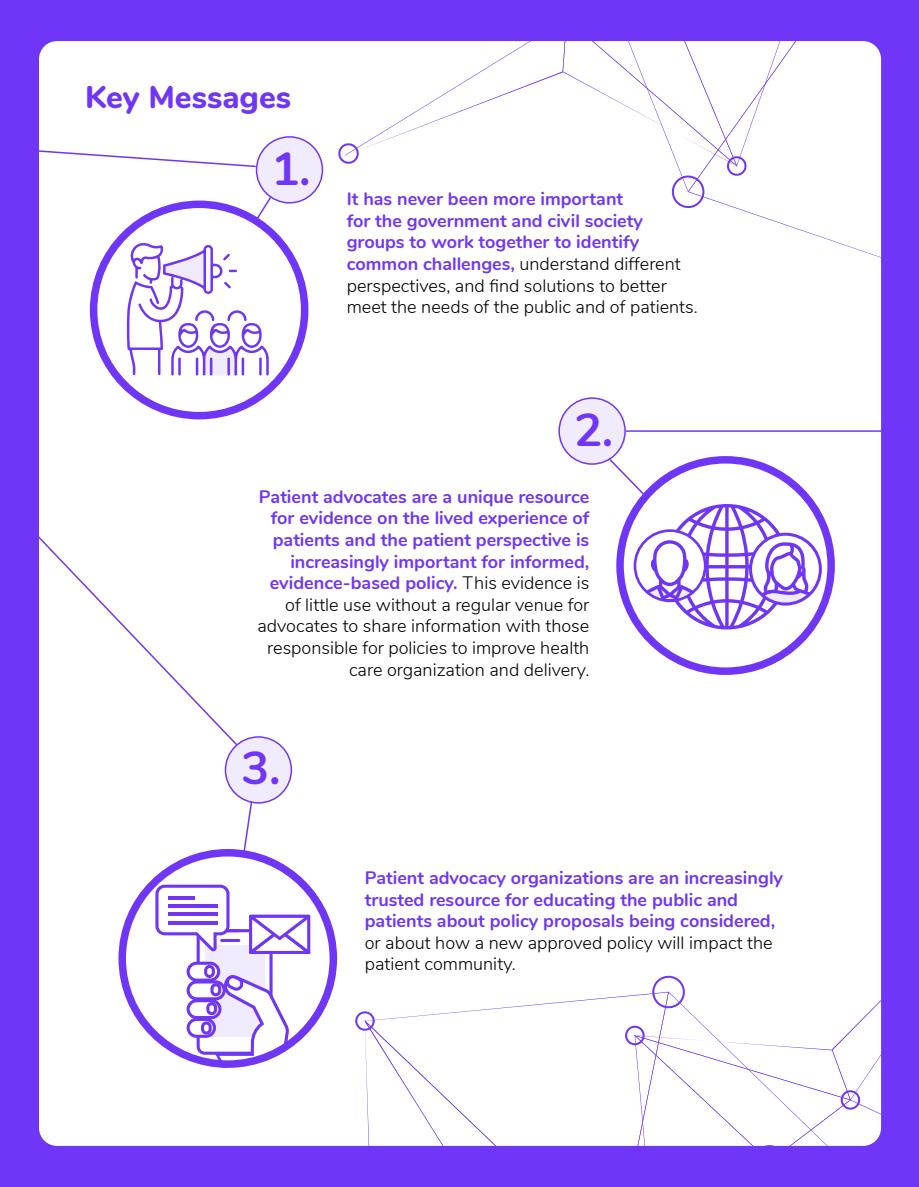
<style>
.page{position:relative;width:919px;height:1187px;background:#fff}
.page>*{position:absolute;margin:0;border:0;box-sizing:border-box;transform-origin:0 0}
.t1{font:700 46.5px "Nunito";color:#7036f7}
.t2{font:800 31.5px "Nunito";color:#7036f7}
.t3{font:700 18px/21.6px "Nunito";color:#7036f7}
.s1{font-weight:300;color:#000}
</style>
<div class="page">
<div style="left:0;top:0;width:918px;height:1186px;background:#7036f7"></div>
<div style="left:39px;top:41px;width:842px;height:1104px;background:#fff;border-radius:18px"></div>
<div style="left:256px;top:137px;width:66px;height:66px;background:#f1ebfe;border-radius:50%"></div>
<div style="left:256px;top:136px;width:67px;height:67px;border:2px solid #7036f7;border-radius:50%"></div>
<div style="left:559px;top:398px;width:66px;height:66px;background:#f1ebfe;border-radius:50%"></div>
<div style="left:558px;top:397px;width:67px;height:68px;border:2px solid #7036f7;border-radius:50%"></div>
<div style="left:225px;top:737px;width:66px;height:65px;background:#f1ebfe;border-radius:50%"></div>
<div style="left:225px;top:736px;width:67px;height:67px;border:2px solid #7036f7;border-radius:50%"></div>
<svg style="left:39px;top:150px;width:218px;height:18px"></svg>
<div style="left:90px;top:200px;width:218px;height:219px;border:8px solid #7036f7;border-radius:50%"></div>
<div style="left:616px;top:456px;width:218px;height:219px;border:8px solid #7036f7;border-radius:50%"></div>
<svg style="left:254px;top:195px;width:19px;height:28px"></svg>
<hr style="left:625px;top:430px;width:271px;height:2px;background:#7036f7">
<svg style="left:607px;top:457px;width:40px;height:41px"></svg>
<svg style="left:39px;top:536px;width:200px;height:210px"></svg>
<svg style="left:242px;top:799px;width:11px;height:50px"></svg>
<svg style="left:738px;top:41px;width:144px;height:229px"></svg>
<svg style="left:846px;top:41px;width:36px;height:107px"></svg>
<svg style="left:338px;top:41px;width:487px;height:168px"></svg>
<svg style="left:479px;top:997px;width:135px;height:149px"></svg>
<svg style="left:355px;top:1010px;width:184px;height:136px"></svg>
<svg style="left:614px;top:961px;width:268px;height:185px"></svg>
<svg style="left:126px;top:243px;width:143px;height:133px"></svg>
<svg style="left:633px;top:504px;width:188px;height:125px"></svg>
<svg style="left:155px;top:884px;width:155px;height:183px"></svg>
<svg style="left:168px;top:895px;width:26px;height:4px"></svg>
<hr style="left:168px;top:904px;width:49px;height:3px;background:#7036f7">
<hr style="left:168px;top:912px;width:49px;height:3px;background:#7036f7">
<svg style="left:168px;top:920px;width:49px;height:4px"></svg>
<div style="left:118px;top:848px;width:219px;height:219px;border:8px solid #7036f7;border-radius:50%"></div>
<p class="t2" style="left:85px;top:74px;width:208px">Key Messages</p>
<p class="t1" style="left:272px;top:134px;width:40px">1.</p>
<p class="t3" style="left:347px;top:187px;width:352px">It has never been more important<br>for the government and civil society groups to work together to identify common challenges, <span class="s1">understand different perspectives, and find solutions to better meet the needs of the public and of patients.</span></p>
<p class="t1" style="left:574px;top:396px;width:41px">2.</p>
<p class="t3" style="left:257px;top:484px;width:333px;text-align:right">Patient advocates are a unique resource for evidence on the lived experience of patients and the patient perspective is increasingly important for informed, evidence-based policy. <span class="s1">This evidence is of little use without a regular venue for advocates to share information with those responsible for policies to improve health care organization and delivery.</span></p>
<p class="t1" style="left:241px;top:733px;width:40px">3.</p>
<p class="t3" style="left:365px;top:865px;width:419px">Patient advocacy organizations are an increasingly trusted resource for educating the public and patients about policy proposals being considered, <span class="s1">or about how a new approved policy will impact the patient community.</span></p>
</div>
